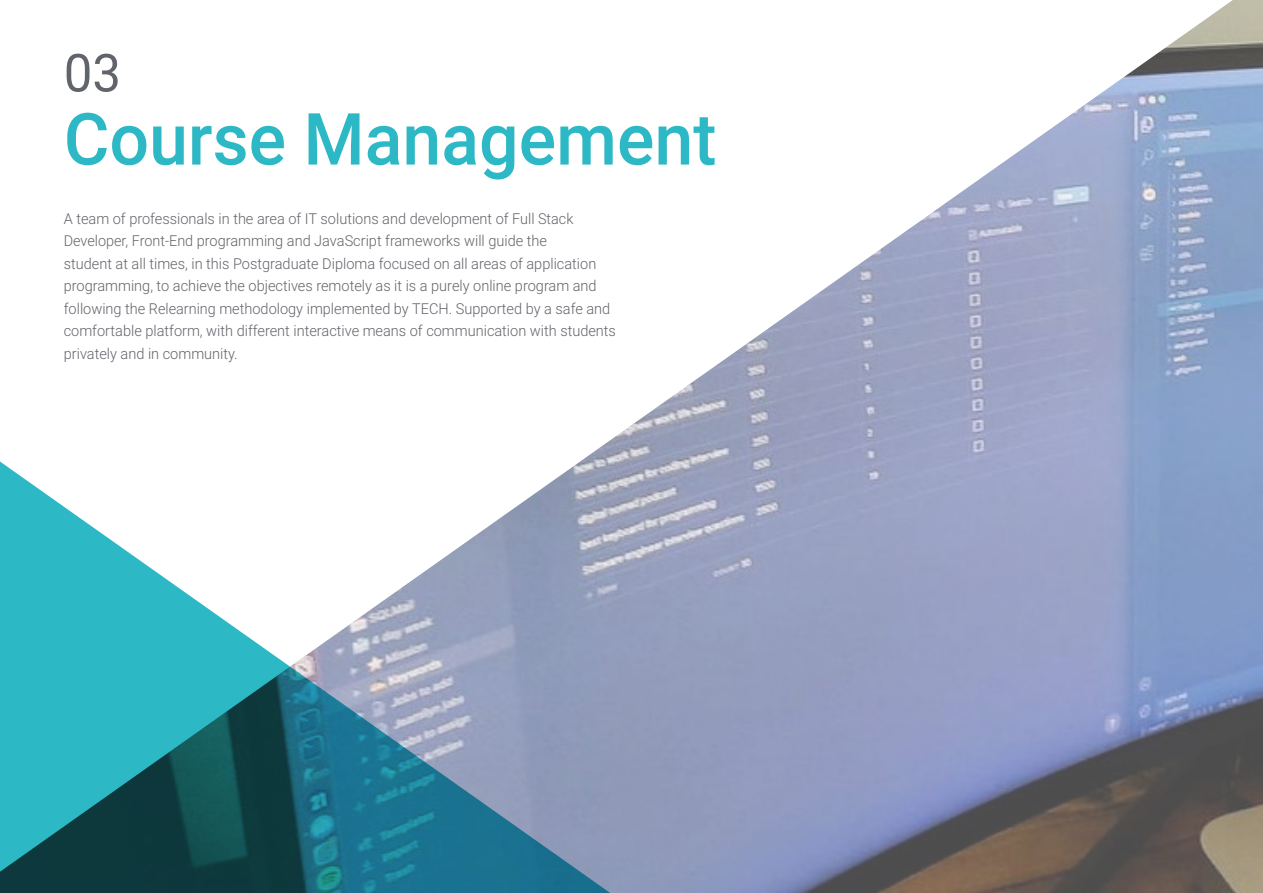
<style>
.page{position:relative;width:1263px;height:893px;background:#fff}
.page>*{position:absolute;margin:0;border:0;box-sizing:border-box;transform-origin:0 0}
.t1{font:500 72px "Roboto";color:#2db8c5}
.t2{font:52.5px "Roboto";color:#61646a}
.t3{font:300 15px/22.5px "Roboto";color:#61646a}
</style>
<div class="page">
<img style="left:602px;top:0;width:661px;height:893px">
<svg style="left:0;top:446px;width:640px;height:447px"></svg>
<h2 class="t2" style="left:64px;top:36px;width:59px">03</h2>
<h1 class="t1" style="left:64px;top:89px;width:654px">Course Management</h1>
<p class="t3" style="left:64px;top:207px;width:554px">A team of professionals in the area of IT solutions and development of Full Stack Developer, Front-End programming and JavaScript frameworks will guide the<br>student at all times, in this Postgraduate Diploma focused on all areas of application programming, to achieve the objectives remotely as it is a purely online program and following the Relearning methodology implemented by TECH. Supported by a safe and comfortable platform, with different interactive means of communication with students privately and in community.</p>
</div>
